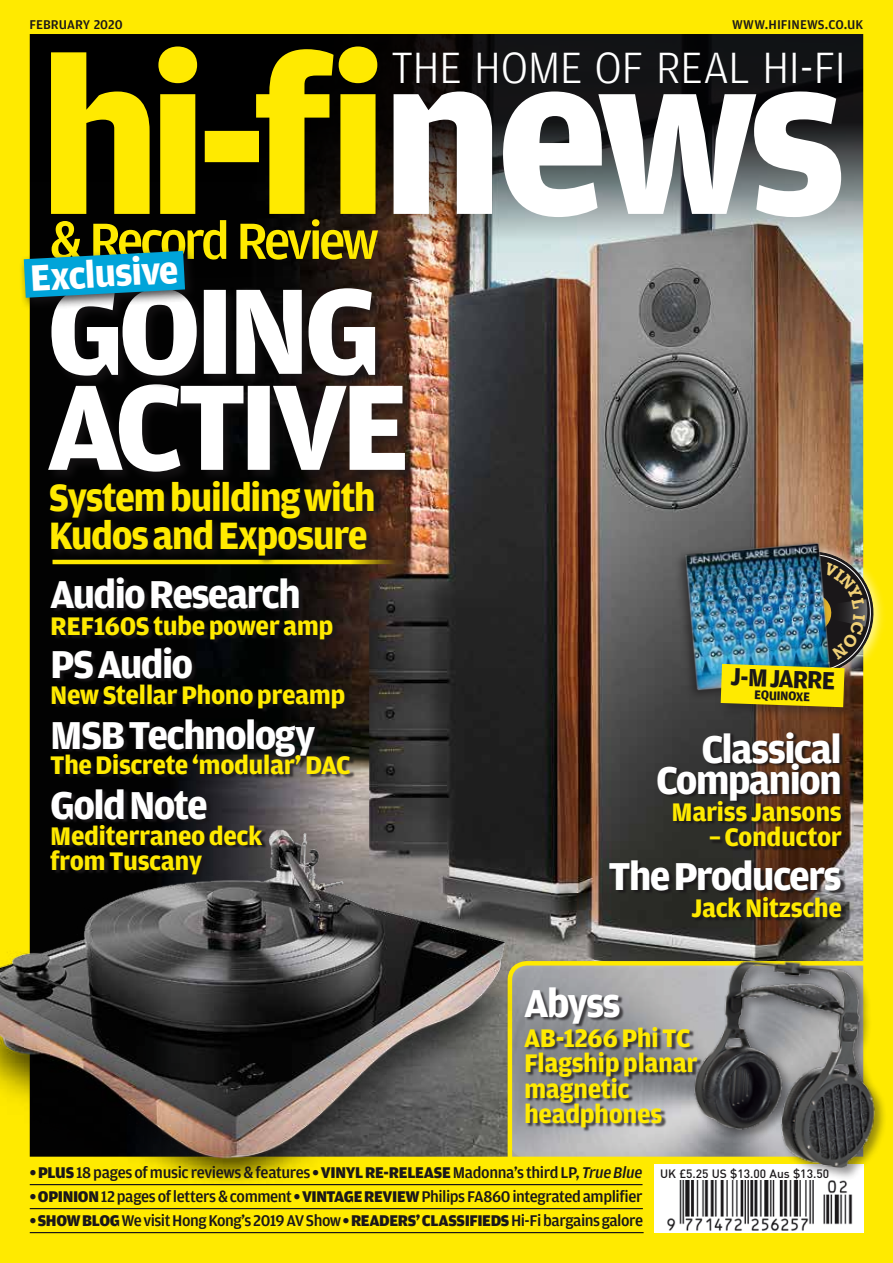
<style>
.page{position:relative;width:893px;height:1263px;background:#fff}
.page>*{position:absolute;margin:0;border:0;box-sizing:border-box;transform-origin:0 0}
.t1{font:300 46.5px "Amplitude";letter-spacing:-.015em;color:#fff}
.t2{font:700 41.25px/31.2px "Amplitude";letter-spacing:-.05em;color:#fff;text-align:right}
.t3{font:700 40.5px/37.5px "Amplitude";letter-spacing:-.04em;color:#ffea00}
.t4{font:700 39px "Amplitude";color:#fff}
.t5{font:700 27px/25.5px "Amplitude";letter-spacing:-.02em;color:#ffea00}
.t6{font:700 26.25px "Amplitude";color:#1a1719;scale:.96 1}
.t7{font:500 16.5px "Amplitude";letter-spacing:-.025em;color:#1a1719}
.t8{font:500 13.5px "Amplitude";letter-spacing:.005em;color:#1a1719}
.t9{font:700 13.35px "Amplitude";color:#1a1719;scale:.96 1}
.t10{font:500 12px "DINOT";color:#1a1719}
.s1{font-weight:900}
.s2{font-style:italic}
</style>
<div class="page">
<img style="left:0;top:0;width:893px;height:1263px">
<img style="left:0;top:812px;width:533px;height:378px">
<div style="left:47px;top:383px;width:371px;height:101px;background:#1a1719;opacity:.65"></div>
<svg style="left:48px;top:384px;width:357px;height:88px"></svg>
<div style="left:49px;top:287px;width:338px;height:101px;background:#1a1719;opacity:.65"></div>
<hr style="left:30px;top:1184px;width:612px;height:1px;background:#1a1719">
<hr style="left:30px;top:1208px;width:613px;height:1px;background:#1a1719">
<hr style="left:30px;top:1232px;width:614px;height:1px;background:#1a1719">
<svg style="left:386px;top:560px;width:19px;height:4px"></svg>
<div style="left:48px;top:479px;width:338px;height:88px;background:#1a1719;opacity:.9"></div>
<div style="left:526px;top:988px;width:176px;height:143px;background:#1a1719;opacity:.7"></div>
<div style="left:659px;top:732px;width:188px;height:119px;background:#1a1719;opacity:.8"></div>
<div style="left:53px;top:648px;width:296px;height:65px;background:#1a1719;opacity:.7"></div>
<div style="left:52px;top:578px;width:286px;height:66px;background:#1a1719;opacity:.8"></div>
<div style="left:52px;top:790px;width:215px;height:89px;background:#1a1719;opacity:.9"></div>
<div style="left:52px;top:720px;width:303px;height:59px;background:#1a1719;opacity:.7"></div>
<div style="left:610px;top:861px;width:236px;height:60px;background:#1a1719;opacity:.8"></div>
<div style="left:654px;top:1164px;width:209px;height:69px;background:#fff"></div>
<img style="left:667px;top:1180px;width:186px;height:50px">
<svg style="left:51px;top:46px;width:326px;height:168px;background:#8c8000"></svg>
<svg style="left:394px;top:91px;width:447px;height:126px"></svg>
<div style="left:19px;top:246px;width:179px;height:65px;background:#1a1719;opacity:.8"></div>
<svg style="left:24px;top:219px;width:354px;height:157px"></svg>
<div style="left:674px;top:539px;width:160px;height:163px;background:#1a1719;opacity:.6"></div>
<img style="left:678px;top:536px;width:30px;height:162px">
<div style="left:719px;top:662px;width:140px;height:59px;background:#1a1719;opacity:.4"></div>
<div style="left:692px;top:958px;width:196px;height:223px;background:#1a1719;opacity:.45"></div>
<img style="left:676px;top:940px;width:213px;height:230px">
<img style="left:708px;top:509px;width:185px;height:208px">
<p class="t8" style="left:29px;top:17px;width:95px">FEBRUARY 2020</p>
<p class="t8" style="left:732px;top:17px;width:133px">WWW.HIFINEWS.CO.UK</p>
<h3 class="t4" style="left:29px;top:256px;width:150px;rotate:-3deg">Exclusive</h3>
<h1 class="t1" style="left:392px;top:41px;width:456px">THE HOME OF REAL HI-FI</h1>
<h3 class="t3" style="left:49px;top:479px;width:329px">System building with<br>Kudos and Exposure</h3>
<h2 class="t2" style="left:50px;top:579px;width:252px">Audio Research</h2>
<h3 class="t5" style="left:50px;top:614px;width:285px">REF160S tube power amp</h3>
<h2 class="t2" style="left:50px;top:650px;width:145px">PS Audio</h2>
<h3 class="t5" style="left:50px;top:682px;width:297px">New Stellar Phono preamp</h3>
<h2 class="t2" style="left:50px;top:720px;width:267px">MSB Technology</h2>
<h3 class="t5" style="left:50px;top:753px;width:302px">The Discrete ‘modular’ DAC</h3>
<h2 class="t2" style="left:50px;top:790px;width:159px">Gold Note</h2>
<h3 class="t5" style="left:50px;top:823px;width:214px">Mediterraneo deck from Tuscany</h3>
<h3 class="t6" style="left:731px;top:662px;width:111px;rotate:2deg">J-M JARRE</h3>
<p class="t9" style="left:755px;top:687px;width:59px;rotate:2deg">EQUINOXE</p>
<h2 class="t2" style="left:656px;top:734px;width:187px">Classical<br>Companion</h2>
<h3 class="t5" style="left:672px;top:799px;width:172px">Mariss Jansons</h3>
<h3 class="t5" style="left:709px;top:825px;width:135px">– Conductor</h3>
<h2 class="t2" style="left:609px;top:861px;width:235px">The Producers</h2>
<h3 class="t5" style="left:691px;top:895px;width:152px">Jack Nitzsche</h3>
<h2 class="t2" style="left:524px;top:988px;width:98px">Abyss</h2>
<h3 class="t5" style="left:524px;top:1025px;width:175px">AB-1266 Phi TC<br>Flagship planar magnetic headphones</h3>
<p class="t7" style="left:30px;top:1163px;width:614px"><span class="s1">• PLUS</span>18 pages of music reviews &amp; features <span class="s1">• VINYL RE-RELEASE</span> Madonna’s third LP, <span class="s2">True Blue</span></p>
<p class="t7" style="left:30px;top:1187px;width:614px"><span class="s1">• OPINION</span> 12 pages of letters &amp; comment <span class="s1">• VINTAGE REVIEW</span> Philips FA860 integrated amplifier</p>
<p class="t7" style="left:30px;top:1211px;width:615px"><span class="s1">• SHOW BLOG</span> We visit Hong Kong’s 2019 AV Show <span class="s1">• READERS’ CLASSIFIEDS</span> Hi-Fi bargains galore</p>
<p class="t10" style="left:660px;top:1165px;width:171px">UK £5.25 US $13.00 Aus $13.50</p>
</div>
